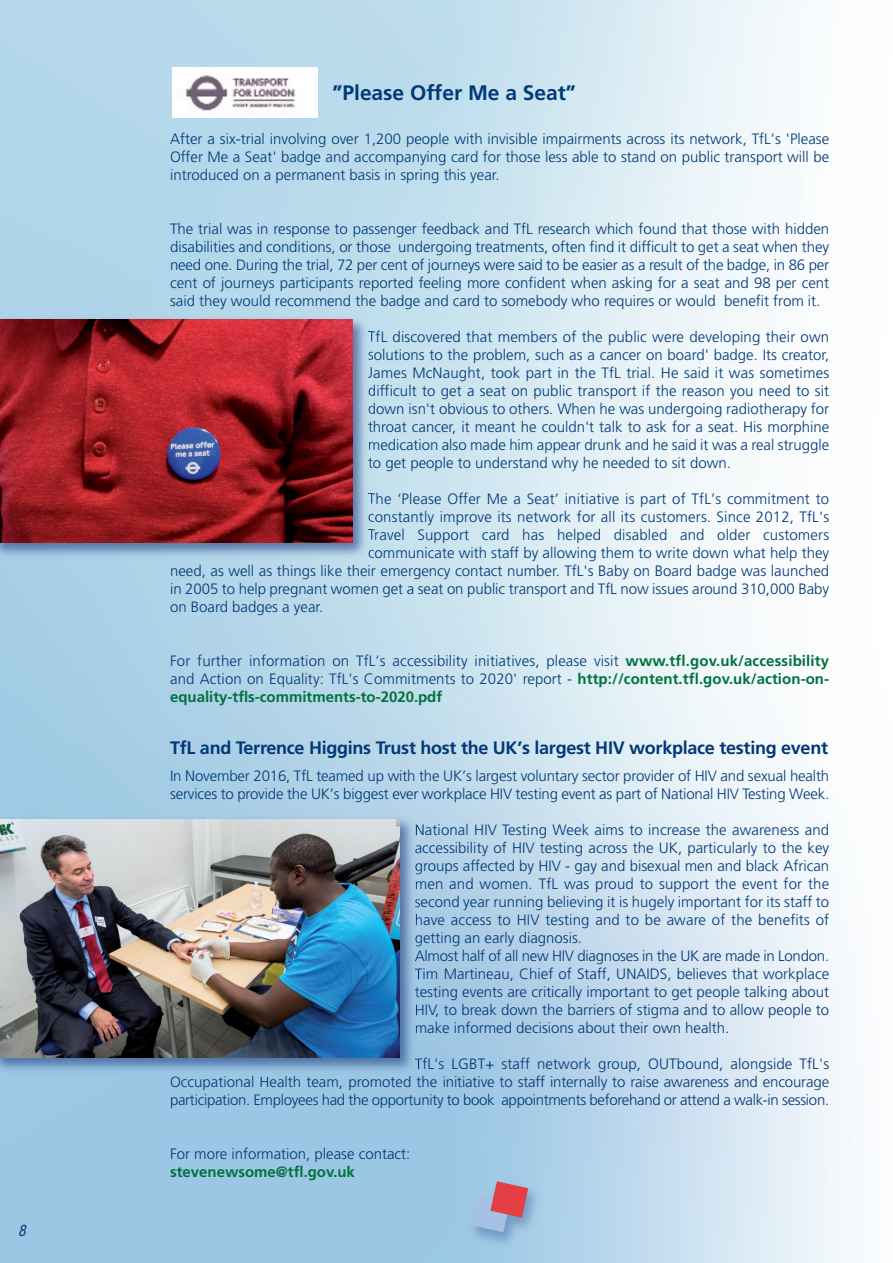
<style>
.page{position:relative;width:893px;height:1263px;background:#fff}
.page>*{position:absolute;margin:0;border:0;box-sizing:border-box;transform-origin:0 0}
.t1{font:700 21px "Frutiger";color:#013978}
.t2{font:700 18px "Frutiger";letter-spacing:-.015em;color:#013978}
.t3{font:300 15px/18px "Frutiger";color:#013978;text-align:justify}
.t4{font:700 15px "Frutiger";color:#00723e}
.t5{font:italic condensed 15px "Helvetica";color:#013978}
.s1{font-weight:700;color:#00723e}
</style>
<div class="page">
<img style="left:0;top:0;width:857px;height:1263px">
<img style="left:464px;top:1176px;width:83px;height:76px">
<svg style="left:472px;top:1181px;width:56px;height:51px;background:#b392a9"></svg>
<div style="left:172px;top:68px;width:145px;height:50px;background:#fff"></div>
<img style="left:177px;top:75px;width:119px;height:36px">
<img style="left:0;top:312px;width:372px;height:250px">
<svg style="left:368px;top:330px;width:4px;height:12px"></svg>
<svg style="left:368px;top:350px;width:4px;height:29px"></svg>
<svg style="left:369px;top:386px;width:3px;height:11px"></svg>
<svg style="left:369px;top:404px;width:3px;height:10px"></svg>
<svg style="left:368px;top:421px;width:4px;height:12px"></svg>
<svg style="left:369px;top:440px;width:3px;height:10px"></svg>
<svg style="left:368px;top:457px;width:4px;height:12px"></svg>
<svg style="left:368px;top:492px;width:4px;height:12px"></svg>
<svg style="left:368px;top:512px;width:4px;height:29px"></svg>
<svg style="left:369px;top:548px;width:3px;height:10px"></svg>
<img style="left:0;top:320px;width:353px;height:222px">
<img style="left:0;top:812px;width:419px;height:264px">
<svg style="left:416px;top:824px;width:3px;height:12px"></svg>
<svg style="left:415px;top:844px;width:4px;height:10px"></svg>
<svg style="left:415px;top:862px;width:4px;height:12px"></svg>
<svg style="left:416px;top:880px;width:3px;height:9px"></svg>
<svg style="left:415px;top:898px;width:4px;height:10px"></svg>
<svg style="left:416px;top:914px;width:3px;height:11px"></svg>
<svg style="left:415px;top:934px;width:4px;height:27px"></svg>
<svg style="left:415px;top:968px;width:4px;height:12px"></svg>
<svg style="left:415px;top:986px;width:4px;height:12px"></svg>
<svg style="left:416px;top:1004px;width:3px;height:12px"></svg>
<svg style="left:416px;top:1024px;width:3px;height:9px"></svg>
<svg style="left:415px;top:1058px;width:4px;height:11px"></svg>
<img style="left:174px;top:1076px;width:110px;height:1px">
<img style="left:0;top:819px;width:400px;height:238px">
<p class="t5" style="left:18px;top:1222px;width:9px">8</p>
<h1 class="t1" style="left:332px;top:84px;width:245px">”Please Offer Me a Seat”</h1>
<p class="t3" style="left:170px;top:130px;width:661px">After a six-trial involving over 1,200 people with invisible impairments across its network, TfL’s 'Please Offer Me a Seat' badge and accompanying card for those less able to stand on public transport will be introduced on a permanent basis in spring this year.</p>
<p class="t3" style="left:170px;top:220px;width:661px">The trial was in response to passenger feedback and TfL research which found that those with hidden disabilities and conditions, or those undergoing treatments, often find it difficult to get a seat when they need one. During the trial, 72 per cent of journeys were said to be easier as a result of the badge, in 86 per cent of journeys participants reported feeling more confident when asking for a seat and 98 per cent said they would recommend the badge and card to somebody who requires or would benefit from it.</p>
<p class="t3" style="left:368px;top:328px;width:463px">TfL discovered that members of the public were developing their own solutions to the problem, such as a cancer on board' badge. Its creator, James McNaught, took part in the TfL trial. He said it was sometimes difficult to get a seat on public transport if the reason you need to sit down isn't obvious to others. When he was undergoing radiotherapy for throat cancer, it meant he couldn't talk to ask for a seat. His morphine medication also made him appear drunk and he said it was a real struggle to get people to understand why he needed to sit down.</p>
<p class="t3" style="left:368px;top:490px;width:463px">The ‘Please Offer Me a Seat’ initiative is part of TfL’s commitment to</p>
<p class="t3" style="left:368px;top:508px;width:463px">constantly improve its network for all its customers. Since 2012, TfL's</p>
<p class="t3" style="left:368px;top:526px;width:463px">Travel Support card has helped disabled and older customers</p>
<p class="t3" style="left:368px;top:544px;width:463px">communicate with staff by allowing them to write down what help they</p>
<p class="t3" style="left:170px;top:562px;width:661px">need, as well as things like their emergency contact number. TfL's Baby on Board badge was launched</p>
<p class="t3" style="left:170px;top:580px;width:661px">in 2005 to help pregnant women get a seat on public transport and TfL now issues around 310,000 Baby</p>
<p class="t3" style="left:170px;top:598px;width:155px">on Board badges a year.</p>
<p class="t3" style="left:170px;top:652px;width:661px">For further information on TfL’s accessibility initiatives, please visit <span class="s1">www.tfl.gov.uk/accessibility </span>and Action on Equality: TfL's Commitments to 2020' report - <span class="s1">http://content.tfl.gov.uk/action-on&shy;equality-tfls-commitments-to-2020.pdf</span></p>
<p class="t2" style="left:170px;top:741px;width:659px">TfL and Terrence Higgins Trust host the UK’s largest HIV workplace testing event</p>
<p class="t3" style="left:170px;top:768px;width:661px">In November 2016, TfL teamed up with the UK’s largest voluntary sector provider of HIV and sexual health services to provide the UK’s biggest ever workplace HIV testing event as part of National HIV Testing Week.</p>
<p class="t3" style="left:415px;top:822px;width:416px;text-align:left">National HIV Testing Week aims to increase the awareness and accessibility of HIV testing across the UK, particularly to the key groups affected by HIV - gay and bisexual men and black African men and women. TfL was proud to support the event for the second year running believing it is hugely important for its staff to have access to HIV testing and to be aware of the benefits of getting an early diagnosis.<br>Almost half of all new HIV diagnoses in the UK are made in London.<br>Tim Martineau, Chief of Staff, UNAIDS, believes that workplace testing events are critically important to get people talking about HIV, to break down the barriers of stigma and to allow people to make informed decisions about their own health.</p>
<p class="t3" style="left:170px;top:1056px;width:661px;text-indent:245px">TfL's LGBT+ staff network group, OUTbound, alongside TfL's Occupational Health team, promoted the initiative to staff internally to raise awareness and encourage participation. Employees had the opportunity to book appointments beforehand or attend a walk-in session.</p>
<p class="t3" style="left:170px;top:1146px;width:242px">For more information, please contact:</p>
<p class="t4" style="left:170px;top:1166px;width:186px">stevenewsome@tfl.gov.uk</p>
</div>
